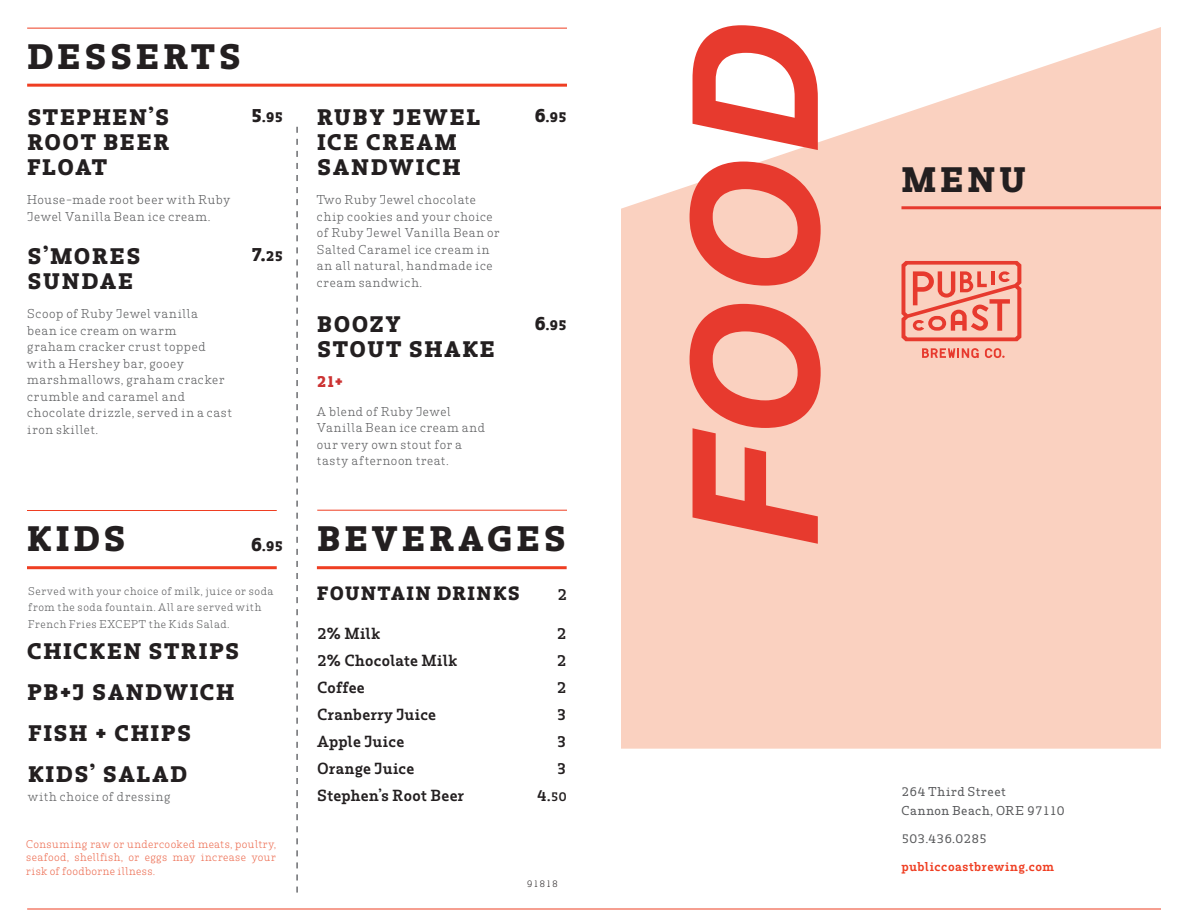
<style>
.page{position:relative;width:1188px;height:918px;background:#fff}
.page>*{position:absolute;margin:0;border:0;box-sizing:border-box;transform-origin:0 0}
.t1{font:700 33px "Rum Serif";letter-spacing:.12em;color:#231f20}
.t2{font:700 21px/25.2px "Rum Serif";letter-spacing:.085em;color:#231f20}
.t3{font:700 18px "Rum Serif";letter-spacing:.09em;color:#231f20}
.Item_description{font:600 15px "Rum Serif";letter-spacing:.02em;color:#231f20}
.t4{font:700 15px "Rum Serif";color:#c33}
.t5{font:700 13.5px "Rum Serif";letter-spacing:-.015em;color:#231f20}
.t6{font:300 12px/16.5px "Rum Serif";letter-spacing:.05em;color:#57585a}
.t7{font:500 12px "Rum Serif";letter-spacing:.035em;color:#57585a}
.t8{font:600 12px "Rum Serif";letter-spacing:.045em;color:#ef3e22}
.t9{font:300 12px "Rum Serif";letter-spacing:.045em;color:#58595b}
.t10{font:300 10.5px/16.5px "Rum Serif";letter-spacing:.055em;color:#58595b}
.Body_Light{font:300 10.5px/13.5px "Rum Serif";letter-spacing:.035em;color:#ec694d;text-align:justify}
.t11{font:300 9px "Rum Serif";letter-spacing:.06em;color:#231f20}
.s1{font-size:18px}
.s2{font-size:13.5px}
.s3{font-size:12px}
</style>
<div class="page">
<svg style="left:621px;top:27px;width:540px;height:722px;background:#fad5c6"></svg>
<svg style="left:690px;top:25px;width:131px;height:519px;background:#f19184"></svg>
<svg style="left:296px;top:127px;width:2px;height:766px"></svg>
<hr style="left:27px;top:84px;width:540px;height:3px;background:#ef3e22">
<hr style="left:901px;top:206px;width:260px;height:3px;background:#e73a2e">
<hr style="left:27px;top:28px;width:540px;height:1px;background:#ef3e22">
<hr style="left:27px;top:909px;width:1134px;height:1px;background:#ef3e22">
<hr style="left:317px;top:510px;width:250px;height:1px;background:#ef3e22">
<hr style="left:27px;top:566px;width:250px;height:3px;background:#ef3e22">
<hr style="left:27px;top:510px;width:250px;height:1px;background:#ef3e22">
<hr style="left:317px;top:566px;width:250px;height:3px;background:#ef3e22">
<svg style="left:902px;top:261px;width:119px;height:80px;background:#f29788"></svg>
<svg style="left:922px;top:348px;width:57px;height:10px"></svg>
<svg style="left:985px;top:348px;width:20px;height:10px"></svg>
<p class="t1" style="left:28px;top:36px;width:215px">DESSERTS</p>
<p class="t2" style="left:27px;top:104px;width:143px;text-align:justify">STEPHEN’S ROOT BEER FLOAT</p>
<p class="t6" style="left:27px;top:191px;width:204px">House-made root beer with Ruby<br>Jewel Vanilla Bean ice cream.</p>
<p class="t2" style="left:317px;top:104px;width:165px">RUBY JEWEL<br>ICE CREAM<br>SANDWICH</p>
<p class="t6" style="left:317px;top:191px;width:184px">Two Ruby Jewel chocolate chip cookies and your choice of Ruby Jewel Vanilla Bean or<br>Salted Caramel ice cream in an all natural, handmade ice cream sandwich.</p>
<p class="t5" style="left:251px;top:109px;width:34px"><span class="s1">5</span>.95</p>
<p class="t5" style="left:534px;top:109px;width:34px"><span class="s1">6</span>.95</p>
<p class="t2" style="left:27px;top:243px;width:115px">S’MORES<br>SUNDAE</p>
<p class="t6" style="left:27px;top:306px;width:206px">Scoop of Ruby Jewel vanilla<br>bean ice cream on warm<br>graham cracker crust topped with a Hershey bar, gooey marshmallows, graham cracker crumble and caramel and chocolate drizzle, served in a cast iron skillet.</p>
<p class="t2" style="left:317px;top:312px;width:179px">BOOZY<br>STOUT SHAKE</p>
<p class="t3" style="left:251px;top:243px;width:34px">7.<span class="s2">25</span></p>
<p class="t5" style="left:534px;top:316px;width:34px"><span class="s1">6</span>.95</p>
<p class="t4" style="left:317px;top:372px;width:28px">21+</p>
<p class="t6" style="left:317px;top:403px;width:170px">A blend of Ruby Jewel<br>Vanilla Bean ice cream and our very own stout for a tasty afternoon treat.</p>
<p class="t1" style="left:28px;top:518px;width:100px">KIDS</p>
<p class="t5" style="left:251px;top:538px;width:34px"><span class="s1">6</span>.95</p>
<p class="t10" style="left:28px;top:582px;width:247px">Served with your choice of milk, juice or soda from the soda fountain. All are served with<br>French Fries EXCEPT the Kids Salad.</p>
<p class="t2" style="left:27px;top:639px;width:214px">CHICKEN STRIPS</p>
<p class="t2" style="left:27px;top:680px;width:208px">PB+J SANDWICH</p>
<p class="t2" style="left:28px;top:721px;width:164px">FISH + CHIPS</p>
<p class="t2" style="left:28px;top:762px;width:160px">KIDS’ SALAD</p>
<p class="t9" style="left:28px;top:790px;width:144px">with choice of dressing</p>
<p class="Body_Light" style="left:26px;top:837px;width:251px">Consuming raw or undercooked meats, poultry, seafood, shellfish, or eggs may increase your risk of foodborne illness.</p>
<p class="t1" style="left:317px;top:518px;width:250px">BEVERAGES</p>
<p class="t3" style="left:317px;top:582px;width:204px">FOUNTAIN DRINKS</p>
<p class="Item_description" style="left:558px;top:585px;width:11px">2</p>
<p class="Item_description" style="left:557px;top:625px;width:11px">2</p>
<p class="Item_description" style="left:557px;top:652px;width:11px">2</p>
<p class="Item_description" style="left:557px;top:679px;width:11px">2</p>
<p class="Item_description" style="left:557px;top:706px;width:11px">3</p>
<p class="Item_description" style="left:557px;top:733px;width:11px">3</p>
<p class="Item_description" style="left:557px;top:760px;width:11px">3</p>
<p class="Item_description" style="left:537px;top:787px;width:31px">4.<span class="s3">50</span></p>
<p class="Item_description" style="left:317px;top:625px;width:65px">2% Milk</p>
<p class="Item_description" style="left:317px;top:652px;width:142px">2% Chocolate Milk</p>
<p class="Item_description" style="left:317px;top:679px;width:49px">Coffee</p>
<p class="Item_description" style="left:317px;top:706px;width:121px">Cranberry Juice</p>
<p class="Item_description" style="left:317px;top:733px;width:89px">Apple Juice</p>
<p class="Item_description" style="left:317px;top:760px;width:99px">Orange Juice</p>
<p class="Item_description" style="left:317px;top:787px;width:149px">Stephen’s Root Beer</p>
<p class="t11" style="left:527px;top:878px;width:33px">91818</p>
<p class="t1" style="left:902px;top:159px;width:126px">MENU</p>
<p class="t7" style="left:901px;top:784px;width:106px">264 Third Street</p>
<p class="t7" style="left:901px;top:803px;width:165px">Cannon Beach, ORE 97110</p>
<p class="t7" style="left:901px;top:831px;width:87px">503.436.0285</p>
<p class="t8" style="left:901px;top:859px;width:154px">publiccoastbrewing.com</p>
</div>
